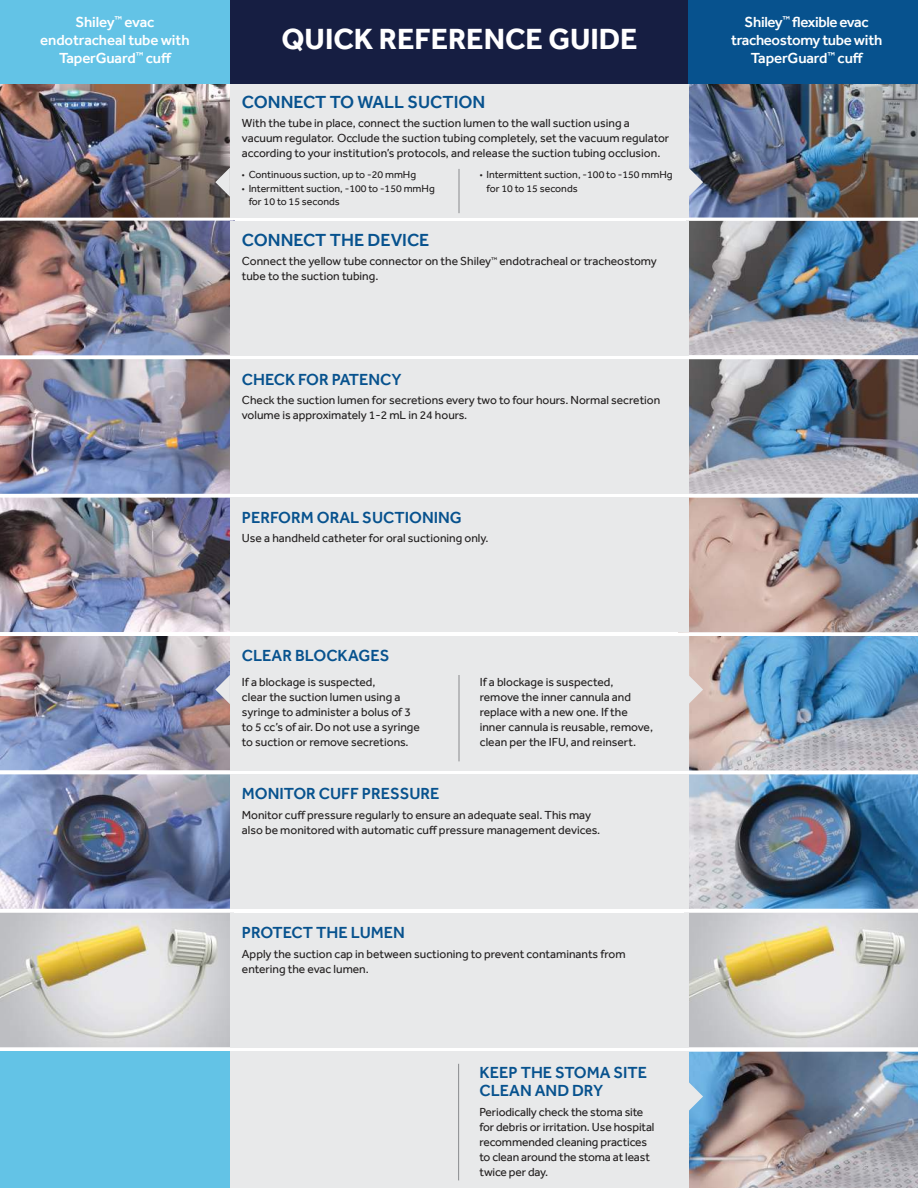
<style>
.page{position:relative;width:918px;height:1188px;background:#fff}
.page>*{position:absolute;margin:0;border:0;box-sizing:border-box;transform-origin:0 0}
.t1{font:700 30px "Effra";color:#fff}
.t2{font:500 18px "Effra";color:#07528e}
.t3{font:500 16.5px/18px "Effra";color:#07528e}
.t4{font:500 15px/18px "Effra";letter-spacing:-.01em;color:#fff;text-align:center}
.t5{font:12px/15px "Effra";color:#221f1f}
.t6{font:10.5px/13.5px "Effra";color:#221f1f}
.s1{font-family:"Myriad Pro"}
</style>
<div class="page">
<div style="left:0;top:1052px;width:230px;height:136px;background:#63c3e6"></div>
<div style="left:230px;top:83px;width:459px;height:135px;background:#e8e9ea"></div>
<div style="left:230px;top:221px;width:459px;height:134px;background:#e8e9ea"></div>
<div style="left:230px;top:359px;width:459px;height:135px;background:#e8e9ea"></div>
<div style="left:230px;top:498px;width:459px;height:134px;background:#e8e9ea"></div>
<div style="left:230px;top:636px;width:459px;height:134px;background:#e8e9ea"></div>
<div style="left:230px;top:774px;width:459px;height:135px;background:#e8e9ea"></div>
<div style="left:230px;top:913px;width:459px;height:134px;background:#e8e9ea"></div>
<div style="left:230px;top:1052px;width:459px;height:136px;background:#e8e9ea"></div>
<div style="left:226px;top:0;width:463px;height:83px;background:#161e42"></div>
<div style="left:689px;top:0;width:229px;height:83px;background:#07528e"></div>
<div style="left:0;top:0;width:230px;height:83px;background:#63c3e6"></div>
<img style="left:0;top:83px;width:238px;height:965px">
<img style="left:665px;top:79px;width:253px;height:1109px">
<hr style="left:459px;top:169px;width:1px;height:44px;background:#898b8e">
<hr style="left:459px;top:675px;width:1px;height:86px;background:#898b8e">
<hr style="left:458px;top:1064px;width:1px;height:116px;background:#898b8e">
<p class="t4" style="left:40px;top:14px;width:151px">Shiley<sup>™</sup> evac endotracheal tube with<br>TaperGuard<sup>™</sup> cu昀昀</p>
<p class="t4" style="left:731px;top:14px;width:153px">Shiley<sup>™</sup> 昀氀exible evac tracheostomy tube with<br>TaperGuard<sup>™</sup> cu昀昀</p>
<h2 class="t2" style="left:242px;top:94px;width:245px">CONNECT TO WALL SUCTION</h2>
<p class="t5" style="left:242px;top:117px;width:429px">With the tube in place, connect the suction lumen to the wall suction using a vacuum regulator. Occlude the suction tubing completely, set the vacuum regulator according to your institution’s protocols, and release the suction tubing occlusion.</p>
<h1 class="t1" style="left:281px;top:21px;width:358px">QUICK REFERENCE GUIDE</h1>
<p class="t6" style="left:242px;top:169px;width:176px"><span class="s1">•</span> Continuous suction, up to -20 mmHg</p>
<p class="t6" style="left:249px;top:182px;width:188px;text-indent:-7px"><span class="s1">•</span> Intermittent suction, -100 to -150 mmHg for 10 to 15 seconds</p>
<p class="t6" style="left:487px;top:169px;width:188px;text-indent:-7px"><span class="s1">•</span> Intermittent suction, -100 to -150 mmHg for 10 to 15 seconds</p>
<h2 class="t2" style="left:242px;top:232px;width:189px">CONNECT THE DEVICE</h2>
<p class="t5" style="left:242px;top:254px;width:417px">Connect the yellow tube connector on the Shiley<sup>™</sup> endotracheal or tracheostomy tube to the suction tubing.</p>
<h3 class="t3" style="left:242px;top:371px;width:161px">CHECK FOR PATENCY</h3>
<p class="t5" style="left:242px;top:393px;width:420px">Check the suction lumen for secretions every two to four hours. Normal secretion volume is approximately 1-2 mL in 24 hours.</p>
<h3 class="t3" style="left:242px;top:509px;width:221px">PERFORM ORAL SUCTIONING</h3>
<p class="t5" style="left:242px;top:532px;width:248px">Use a handheld catheter for oral suctioning only.</p>
<h3 class="t3" style="left:242px;top:647px;width:149px">CLEAR BLOCKAGES</h3>
<p class="t5" style="left:242px;top:675px;width:180px">If a blockage is suspected,<br>clear the suction lumen using a syringe to administer a bolus of 3 to 5 cc’s of air. Do not use a syringe to suction or remove secretions.</p>
<p class="t5" style="left:480px;top:675px;width:175px">If a blockage is suspected, remove the inner cannula and replace with a new one. If the inner cannula is reusable, remove, clean per the IFU, and reinsert.</p>
<h3 class="t3" style="left:242px;top:786px;width:199px">MONITOR CUFF PRESSURE</h3>
<p class="t5" style="left:242px;top:807px;width:360px">Monitor cu昀昀 pressure regularly to ensure an adequate seal. This may also be monitored with automatic cu昀昀 pressure management devices.</p>
<h3 class="t3" style="left:242px;top:925px;width:165px">PROTECT THE LUMEN</h3>
<p class="t5" style="left:242px;top:947px;width:385px">Apply the suction cap in between suctioning to prevent contaminants from entering the evac lumen.</p>
<h3 class="t3" style="left:480px;top:1065px;width:169px">KEEP THE STOMA SITE<br>CLEAN AND DRY</h3>
<p class="t5" style="left:480px;top:1105px;width:177px">Periodically check the stoma site for debris or irritation. Use hospital recommended cleaning practices to clean around the stoma at least twice per day.</p>
</div>
